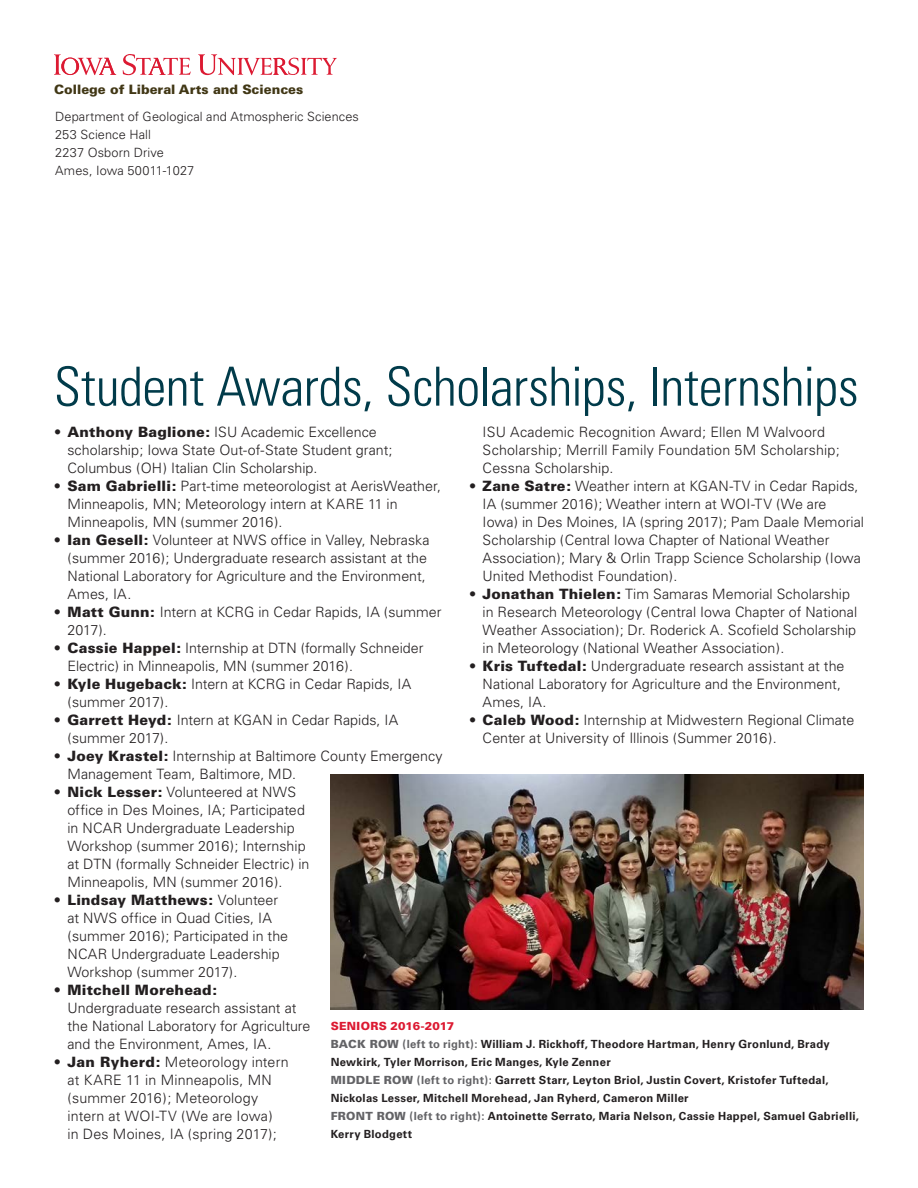
<style>
.page{position:relative;width:918px;height:1188px;background:#fff}
.page>*{position:absolute;margin:0;border:0;box-sizing:border-box;transform-origin:0 0}
.t1{font:300 condensed 54px "Univers";letter-spacing:-.015em;color:#013b4a}
.t2{font:300 14.25px/18px "Univers";color:#231f20}
.t3{font:900 12.9px "Univers";color:#413715}
.t4{font:300 12.75px/18px "Univers";letter-spacing:.01em;color:#231f20}
.t5{font:700 11.25px/18px "Univers";letter-spacing:.025em;color:#231f20}
.s1{font-weight:900}
.s2{font-weight:900;color:#dc1a32}
.s3{font-weight:900;color:#636366}
.s4{color:#636366}
</style>
<div class="page">
<svg style="left:54px;top:54px;width:62px;height:21px"></svg>
<svg style="left:123px;top:54px;width:68px;height:22px"></svg>
<svg style="left:198px;top:54px;width:139px;height:21px"></svg>
<img style="left:331px;top:774px;width:533px;height:236px">
<p class="t3" style="left:54px;top:81px;width:251px">College of Liberal Arts and Sciences</p>
<p class="t4" style="left:55px;top:108px;width:305px">Department of Geological and Atmospheric Sciences<br>253 Science Hall<br>2237 Osborn Drive<br>Ames, Iowa 50011-1027</p>
<h1 class="t1" style="left:54px;top:354px;width:806px">Student Awards, Scholarships, Internships</h1>
<p class="t2" style="left:67px;top:423px;width:327px;text-indent:-13px">• <span class="s1">Anthony Baglione:</span> ISU Academic Excellence scholarship; Iowa State Out-of-State Student grant;<br>Columbus (OH) Italian Clin Scholarship.</p>
<p class="t2" style="left:67px;top:477px;width:375px;text-indent:-13px">• <span class="s1">Sam Gabrielli:</span> Part-time meteorologist at AerisWeather,<br>Minneapolis, MN; Meteorology intern at KARE 11 in<br>Minneapolis, MN (summer 2016).</p>
<p class="t2" style="left:67px;top:531px;width:363px;text-indent:-13px">• <span class="s1">Ian Gesell:</span> Volunteer at NWS office in Valley, Nebraska (summer 2016); Undergraduate research assistant at the National Laboratory for Agriculture and the Environment, Ames, IA.</p>
<p class="t2" style="left:67px;top:603px;width:375px;text-indent:-13px">• <span class="s1">Matt Gunn:</span> Intern at KCRG in Cedar Rapids, IA (summer<br>2017).</p>
<p class="t2" style="left:67px;top:639px;width:358px;text-indent:-13px">• <span class="s1">Cassie Happel:</span> Internship at DTN (formally Schneider<br>Electric) in Minneapolis, MN (summer 2016).</p>
<p class="t2" style="left:67px;top:675px;width:345px;text-indent:-13px">• <span class="s1">Kyle Hugeback:</span> Intern at KCRG in Cedar Rapids, IA (summer 2017).</p>
<p class="t2" style="left:67px;top:711px;width:332px;text-indent:-13px">• <span class="s1">Garrett Heyd:</span> Intern at KGAN in Cedar Rapids, IA (summer 2017).</p>
<p class="t2" style="left:67px;top:747px;width:377px;text-indent:-13px">• <span class="s1">Joey Krastel:</span> Internship at Baltimore County Emergency<br>Management Team, Baltimore, MD.</p>
<p class="t2" style="left:67px;top:783px;width:243px;text-indent:-13px">• <span class="s1">Nick Lesser:</span> Volunteered at NWS office in Des Moines, IA; Participated in NCAR Undergraduate Leadership Workshop (summer 2016); Internship at DTN (formally Schneider Electric) in Minneapolis, MN (summer 2016).</p>
<p class="t2" style="left:67px;top:891px;width:222px;text-indent:-13px">• <span class="s1">Lindsay Matthews:</span> Volunteer at NWS office in Quad Cities, IA (summer 2016); Participated in the<br>NCAR Undergraduate Leadership<br>Workshop (summer 2017).</p>
<p class="t2" style="left:67px;top:981px;width:245px;text-indent:-13px">• <span class="s1">Mitchell Morehead:<br></span>Undergraduate research assistant at the National Laboratory for Agriculture and the Environment, Ames, IA.</p>
<p class="t2" style="left:67px;top:1053px;width:223px;text-indent:-13px">• <span class="s1">Jan Ryherd:</span> Meteorology intern at KARE 11 in Minneapolis, MN (summer 2016); Meteorology intern at WOI-TV (We are Iowa)<br>in Des Moines, IA (spring 2017);</p>
<p class="t2" style="left:483px;top:423px;width:359px">ISU Academic Recognition Award; Ellen M Walvoord<br>Scholarship; Merrill Family Foundation 5M Scholarship;<br>Cessna Scholarship.</p>
<p class="t2" style="left:483px;top:477px;width:383px;text-indent:-13px">• <span class="s1">Zane Satre:</span> Weather intern at KGAN-TV in Cedar Rapids, IA (summer 2016); Weather intern at WOI-TV (We are Iowa) in Des Moines, IA (spring 2017); Pam Daale Memorial Scholarship (Central Iowa Chapter of National Weather Association); Mary &amp; Orlin Trapp Science Scholarship (Iowa United Methodist Foundation).</p>
<p class="t2" style="left:483px;top:585px;width:376px;text-indent:-13px">• <span class="s1">Jonathan Thielen:</span> Tim Samaras Memorial Scholarship in Research Meteorology (Central Iowa Chapter of National Weather Association); Dr. Roderick A. Scofield Scholarship in Meteorology (National Weather Association).</p>
<p class="t2" style="left:483px;top:657px;width:363px;text-indent:-13px">• <span class="s1">Kris Tuftedal:</span> Undergraduate research assistant at the<br>National Laboratory for Agriculture and the Environment,<br>Ames, IA.</p>
<p class="t2" style="left:483px;top:711px;width:373px;text-indent:-13px">• <span class="s1">Caleb Wood:</span> Internship at Midwestern Regional Climate<br>Center at University of Illinois (Summer 2016).</p>
<p class="t5" style="left:331px;top:1017px;width:530px"><span class="s2">SENIORS 2016-2017<br></span><span class="s3">BACK ROW</span> <span class="s4">(left to right):</span> William J. Rickhoff, Theodore Hartman, Henry Gronlund, Brady Newkirk, Tyler Morrison, Eric Manges, Kyle Zenner<br><span class="s3">MIDDLE ROW</span> <span class="s4">(left to right):</span> Garrett Starr, Leyton Briol, Justin Covert, Kristofer Tuftedal, Nickolas Lesser, Mitchell Morehead, Jan Ryherd, Cameron Miller<br><span class="s3">FRONT ROW</span> <span class="s4">(left to right):</span> Antoinette Serrato, Maria Nelson, Cassie Happel, Samuel Gabrielli, Kerry Blodgett</p>
</div>
